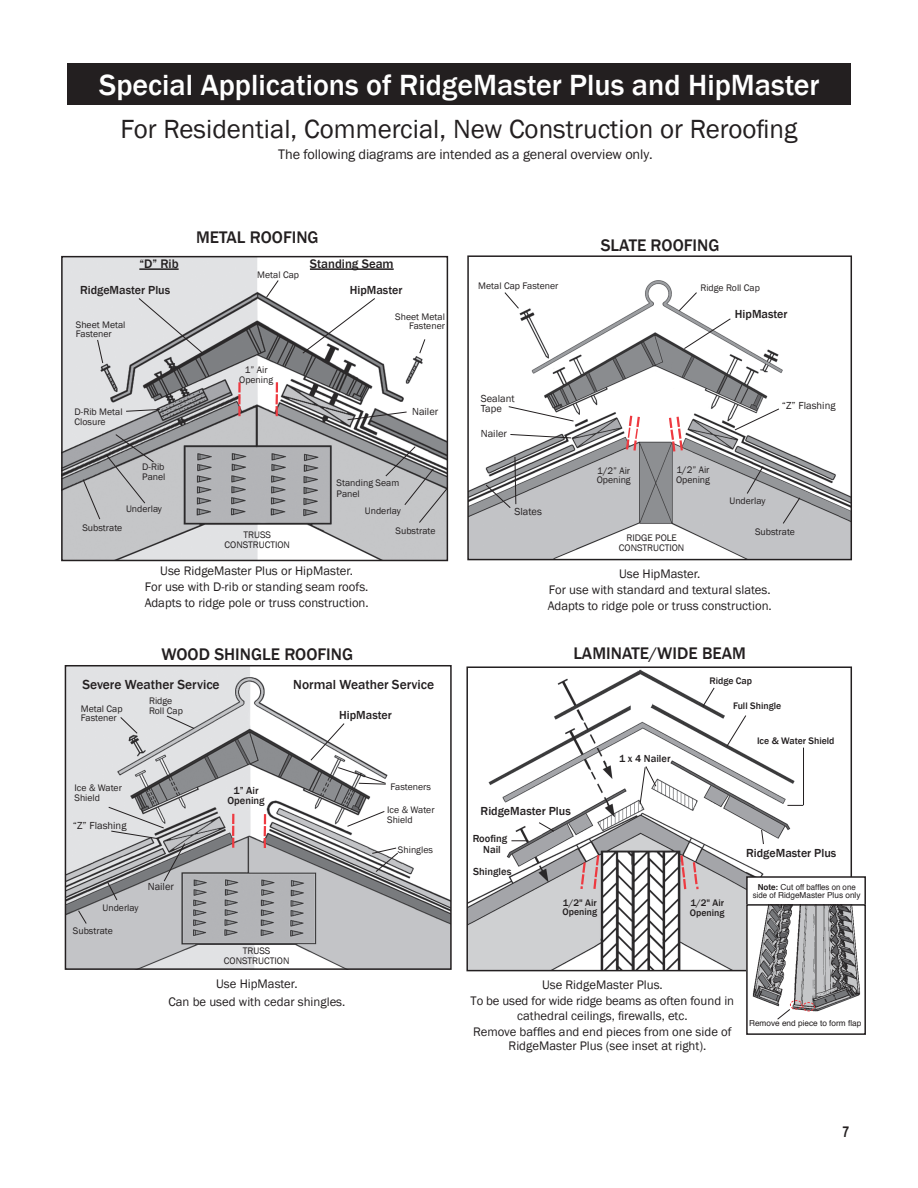
<style>
.page{position:relative;width:918px;height:1188px;background:#fff}
.page>*{position:absolute;margin:0;border:0;box-sizing:border-box;transform-origin:0 0}
.t1{font:500 30px "Franklin Gothic";color:#fff}
.t2{font:27px "Franklin Gothic";color:#231f20}
.t3{font:500 17.25px "Franklin Gothic";color:#231f20}
.t4{font:700 15px "Arial Narrow";color:#231f20}
.t5{font:14.25px "Franklin Gothic";letter-spacing:-.01em;color:#231f20}
.t6{font:500 13.5px "Franklin Gothic";color:#231f20}
.t7{font:12.75px/15.6px "Franklin Gothic";color:#231f20;text-align:center}
.t8{font:500 12.75px "Franklin Gothic";color:#231f20}
.t9{font:500 12px "Franklin Gothic";color:#231f20}
.t10{font:10.5px/10.5px "Franklin Gothic";color:#231f20}
.t11{font:500 10.5px/10.5px "Franklin Gothic";color:#231f20;text-align:center}
.t12{font:9.75px/9.8px "Franklin Gothic";color:#231f20}
.t13{font:500 9.75px/9.8px "Franklin Gothic";color:#231f20}
.t14{font:8.25px/8.2px "Helvetica";color:#231f20;text-align:center}
.s1{font-weight:700}
</style>
<div class="page">
<img style="left:470px;top:280px;width:379px;height:277px">
<div style="left:467px;top:255px;width:385px;height:305px;border:2px solid #231f20"></div>
<img style="left:64px;top:259px;width:381px;height:299px">
<div style="left:61px;top:256px;width:387px;height:305px;border:2px solid #231f20"></div>
<svg style="left:625px;top:413px;width:16px;height:40px"></svg>
<svg style="left:668px;top:414px;width:16px;height:40px"></svg>
<svg style="left:276px;top:382px;width:2px;height:34px"></svg>
<svg style="left:238px;top:382px;width:3px;height:34px"></svg>
<svg style="left:138px;top:297px;width:65px;height:57px;background:#d0d1d3"></svg>
<svg style="left:302px;top:297px;width:74px;height:57px"></svg>
<svg style="left:125px;top:409px;width:36px;height:3px"></svg>
<svg style="left:419px;top:338px;width:7px;height:16px"></svg>
<svg style="left:347px;top:411px;width:60px;height:10px"></svg>
<svg style="left:82px;top:434px;width:73px;height:86px;background:#aaabad"></svg>
<svg style="left:385px;top:446px;width:63px;height:78px;background:#ababad"></svg>
<svg style="left:266px;top:279px;width:13px;height:19px"></svg>
<hr style="left:139px;top:268px;width:40px;height:2px;background:#231f20">
<hr style="left:310px;top:268px;width:84px;height:2px;background:#231f20">
<div style="left:67px;top:64px;width:784px;height:41px;background:#231f20"></div>
<svg style="left:782px;top:497px;width:19px;height:27px"></svg>
<svg style="left:746px;top:465px;width:18px;height:30px"></svg>
<svg style="left:485px;top:456px;width:32px;height:53px"></svg>
<svg style="left:508px;top:406px;width:66px;height:16px"></svg>
<svg style="left:510px;top:434px;width:62px;height:5px"></svg>
<svg style="left:683px;top:318px;width:48px;height:32px"></svg>
<svg style="left:678px;top:292px;width:20px;height:20px"></svg>
<svg style="left:504px;top:292px;width:16px;height:17px"></svg>
<svg style="left:734px;top:408px;width:46px;height:23px"></svg>
<img style="left:68px;top:668px;width:381px;height:299px">
<svg style="left:264px;top:814px;width:2px;height:34px"></svg>
<svg style="left:232px;top:814px;width:2px;height:34px"></svg>
<div style="left:65px;top:665px;width:387px;height:305px;border:2px solid #231f20"></div>
<svg style="left:310px;top:723px;width:35px;height:38px"></svg>
<svg style="left:166px;top:715px;width:29px;height:14px"></svg>
<svg style="left:120px;top:716px;width:18px;height:18px"></svg>
<svg style="left:347px;top:810px;width:38px;height:17px"></svg>
<svg style="left:107px;top:806px;width:79px;height:95px;background:#aeafb1"></svg>
<svg style="left:337px;top:767px;width:50px;height:18px"></svg>
<svg style="left:371px;top:847px;width:28px;height:26px"></svg>
<img style="left:469px;top:669px;width:335px;height:299px">
<svg style="left:580px;top:853px;width:21px;height:38px"></svg>
<svg style="left:679px;top:853px;width:20px;height:39px"></svg>
<div style="left:466px;top:666px;width:386px;height:305px;border:2px solid #231f20"></div>
<svg style="left:726px;top:715px;width:21px;height:32px"></svg>
<svg style="left:787px;top:805px;width:16px;height:1px"></svg>
<svg style="left:538px;top:822px;width:17px;height:10px"></svg>
<svg style="left:702px;top:687px;width:13px;height:21px"></svg>
<hr style="left:803px;top:748px;width:1px;height:57px;background:#231f20">
<svg style="left:639px;top:765px;width:18px;height:40px"></svg>
<svg style="left:761px;top:829px;width:3px;height:16px"></svg>
<svg style="left:511px;top:840px;width:17px;height:1px"></svg>
<div style="left:747px;top:877px;width:118px;height:28px;background:#fff"></div>
<div style="left:746px;top:876px;width:120px;height:30px;border:2px solid #231f20"></div>
<img style="left:749px;top:907px;width:112px;height:105px">
<div style="left:746px;top:904px;width:120px;height:131px;border:2px solid #231f20"></div>
<svg style="left:777px;top:1000px;width:38px;height:20px"></svg>
<svg style="left:78px;top:910px;width:9px;height:15px"></svg>
<svg style="left:97px;top:339px;width:7px;height:25px"></svg>
<h1 class="t1" style="left:99px;top:66px;width:722px">Special Applications of RidgeMaster Plus and HipMaster</h1>
<h2 class="t2" style="left:121px;top:112px;width:678px">For Residential, Commercial, New Construction or Reroofing</h2>
<p class="t5" style="left:278px;top:145px;width:376px">The following diagrams are intended as a general overview only.</p>
<h3 class="t3" style="left:196px;top:227px;width:124px">METAL ROOFING</h3>
<p class="t8" style="left:139px;top:256px;width:41px">“D” Rib</p>
<p class="t8" style="left:310px;top:256px;width:85px">Standing Seam</p>
<p class="t12" style="left:257px;top:270px;width:43px">Metal Cap</p>
<p class="t9" style="left:80px;top:282px;width:92px">RidgeMaster Plus</p>
<p class="t9" style="left:350px;top:283px;width:54px">HipMaster</p>
<p class="t12" style="left:76px;top:320px;width:51px">Sheet Metal<br>Fastener</p>
<p class="t12" style="left:395px;top:312px;width:51px;text-align:right">Sheet Metal<br>Fastener</p>
<p class="t12" style="left:75px;top:407px;width:49px">D-Rib Metal<br>Closure</p>
<p class="t12" style="left:142px;top:462px;width:25px">D-Rib<br>Panel</p>
<p class="t12" style="left:126px;top:504px;width:37px">Underlay</p>
<p class="t12" style="left:239px;top:365px;width:36px;text-align:center">1” Air<br>Opening</p>
<p class="t10" style="left:412px;top:407px;width:28px">Nailer</p>
<p class="t12" style="left:337px;top:478px;width:64px;line-height:10.5px">Standing Seam<br>Panel</p>
<p class="t12" style="left:365px;top:506px;width:37px">Underlay</p>
<p class="t12" style="left:82px;top:523px;width:41px">Substrate</p>
<p class="t12" style="left:225px;top:531px;width:67px;text-align:center">TRUSS<br>CONSTRUCTION</p>
<p class="t7" style="left:145px;top:563px;width:226px">Use RidgeMaster Plus or HipMaster.<br>For use with D-rib or standing seam roofs.<br>Adapts to ridge pole or truss construction.</p>
<h3 class="t3" style="left:162px;top:644px;width:193px">WOOD SHINGLE ROOFING</h3>
<p class="t12" style="left:396px;top:526px;width:41px">Substrate</p>
<h3 class="t3" style="left:601px;top:234px;width:120px">SLATE ROOFING</h3>
<p class="t12" style="left:478px;top:281px;width:82px">Metal Cap Fastener</p>
<p class="t12" style="left:700px;top:284px;width:61px">Ridge Roll Cap</p>
<p class="t10" style="left:481px;top:393px;width:35px">Sealant<br>Tape</p>
<p class="t10" style="left:481px;top:428px;width:28px">Nailer</p>
<p class="t10" style="left:515px;top:506px;width:29px">Slates</p>
<p class="t9" style="left:735px;top:307px;width:54px">HipMaster</p>
<p class="t10" style="left:782px;top:400px;width:55px">“Z” Flashing</p>
<p class="t12" style="left:597px;top:466px;width:36px">1/2” Air<br>Opening</p>
<p class="t12" style="left:676px;top:465px;width:36px">1/2” Air<br>Opening</p>
<p class="t12" style="left:619px;top:533px;width:67px;text-align:center">RIDGE POLE<br>CONSTRUCTION</p>
<p class="t12" style="left:729px;top:496px;width:37px">Underlay</p>
<p class="t12" style="left:755px;top:528px;width:41px">Substrate</p>
<p class="t7" style="left:548px;top:566px;width:226px">Use HipMaster.<br>For use with standard and textural slates.<br>Adapts to ridge pole or truss construction.</p>
<h3 class="t3" style="left:573px;top:642px;width:174px">LAMINATE/WIDE BEAM</h3>
<p class="t6" style="left:82px;top:677px;width:139px">Severe Weather Service</p>
<p class="t6" style="left:293px;top:677px;width:142px">Normal Weather Service</p>
<p class="t13" style="left:709px;top:676px;width:44px">Ridge Cap</p>
<p class="t12" style="left:81px;top:704px;width:43px">Metal Cap<br>Fastener</p>
<p class="t12" style="left:149px;top:696px;width:35px">Ridge<br>Roll Cap</p>
<p class="t12" style="left:75px;top:782px;width:49px;line-height:10.5px">Ice &amp; Water<br>Shield</p>
<p class="t10" style="left:73px;top:821px;width:55px">“Z” Flashing</p>
<p class="t12" style="left:103px;top:903px;width:37px">Underlay</p>
<p class="t12" style="left:73px;top:926px;width:41px">Substrate</p>
<p class="t10" style="left:148px;top:881px;width:28px">Nailer</p>
<p class="t11" style="left:227px;top:785px;width:39px">1” Air<br>Opening</p>
<p class="t9" style="left:339px;top:707px;width:54px">HipMaster</p>
<p class="t12" style="left:391px;top:782px;width:42px">Fasteners</p>
<p class="t12" style="left:387px;top:805px;width:49px;line-height:10.5px">Ice &amp; Water<br>Shield</p>
<p class="t12" style="left:398px;top:845px;width:36px">Shingles</p>
<p class="t12" style="left:224px;top:946px;width:67px;text-align:center">TRUSS<br>CONSTRUCTION</p>
<p class="t7" style="left:168px;top:975px;width:178px;line-height:17.9px">Use HipMaster.<br>Can be used with cedar shingles.</p>
<p class="t13" style="left:733px;top:701px;width:50px">Full Shingle</p>
<p class="t9" style="left:481px;top:803px;width:92px">RidgeMaster Plus</p>
<p class="t11" style="left:473px;top:834px;width:36px">Roofing<br>Nail</p>
<p class="t11" style="left:473px;top:867px;width:40px">Shingles</p>
<p class="t13" style="left:563px;top:898px;width:36px">1/2" Air<br>Opening</p>
<p class="t11" style="left:619px;top:753px;width:53px">1 x 4 Nailer</p>
<p class="t13" style="left:757px;top:735px;width:79px">Ice &amp; Water Shield</p>
<p class="t13" style="left:690px;top:898px;width:36px">1/2" Air<br>Opening</p>
<p class="t9" style="left:746px;top:846px;width:92px">RidgeMaster Plus</p>
<p class="t14" style="left:753px;top:883px;width:109px"><span class="s1">Note:</span> Cut off baffles on one side of RidgeMaster Plus only</p>
<p class="t7" style="left:471px;top:977px;width:265px">Use RidgeMaster Plus.<br>To be used for wide ridge beams as often found in cathedral ceilings, firewalls, etc.<br>Remove baffles and end pieces from one side of</p>
<p class="t7" style="left:509px;top:1038px;width:199px">RidgeMaster Plus (see inset at right).</p>
<p class="t14" style="left:749px;top:1019px;width:114px">Remove end piece to form flap</p>
<p class="t4" style="left:842px;top:1120px;width:8px">7</p>
</div>
